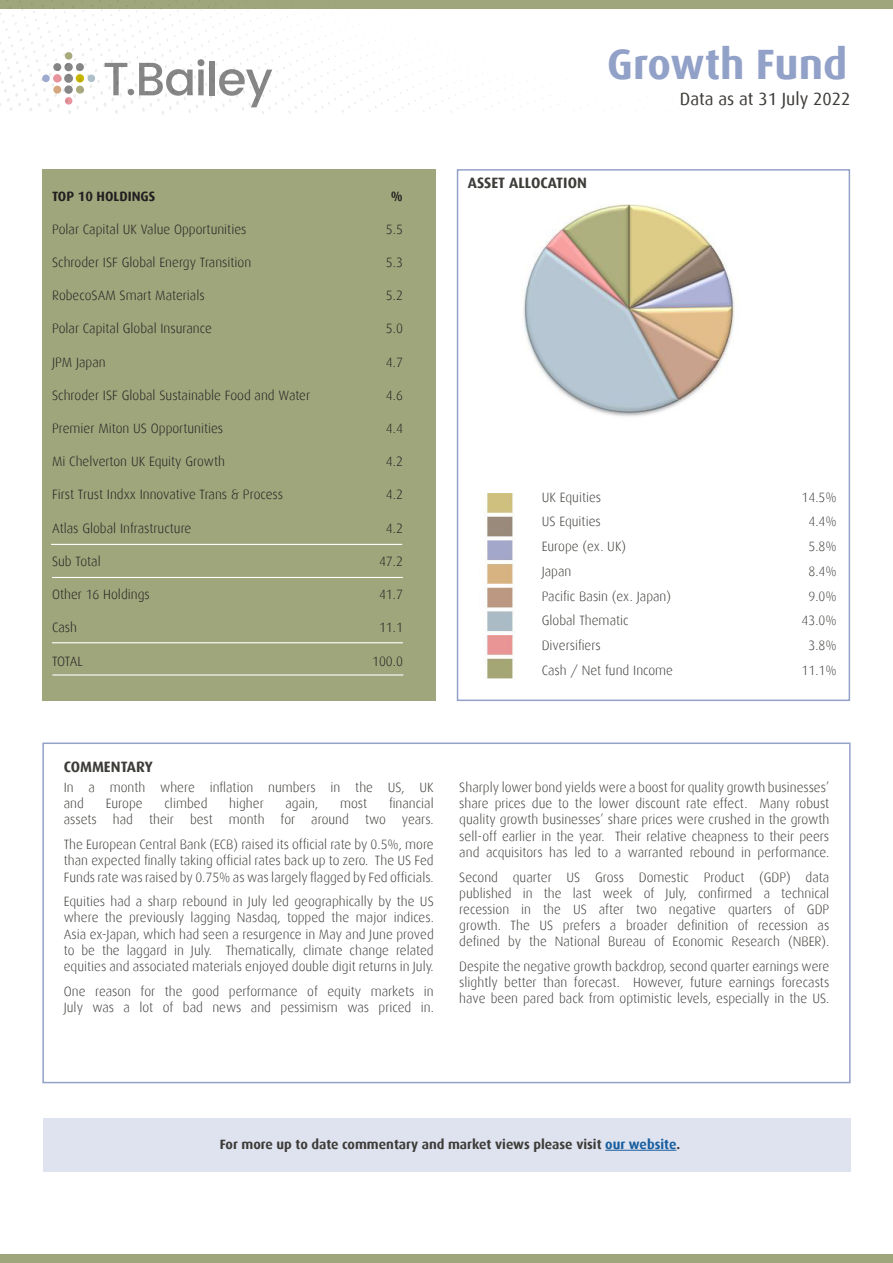
<style>
.page{position:relative;width:893px;height:1263px;background:#fff}
.page>*{position:absolute;margin:0;border:0;box-sizing:border-box;transform-origin:0 0}
.t1{font:700 42.45px "Dax";color:#92a1c8}
.t2{font:17.55px "Dax";color:#3e3c39}
.t3{font:700 15px "Dax";color:#3e3c39}
.t4{font:300 13.5px/16.2px "Dax";color:#3e3c39;text-align:justify}
.t5{font:300 13.5px "Dax";color:#231f20}
.t6{font:700 13.5px "Dax";color:#3e3c39}
.t7{font:700 13.5px "Dax";color:#231f20}
.s1{color:#175d9e}
</style>
<div class="page">
<div style="left:42px;top:169px;width:393px;height:532px;background:#9fa67c"></div>
<hr style="left:52px;top:577px;width:351px;height:1px;background:#fff">
<hr style="left:52px;top:642px;width:351px;height:1px;background:#fff">
<hr style="left:51px;top:544px;width:351px;height:1px;background:#fff">
<hr style="left:52px;top:674px;width:351px;height:1px;background:#fff">
<div style="left:0;top:1254px;width:893px;height:9px;background:#9fa67c"></div>
<div style="left:43px;top:1118px;width:807px;height:53px;background:#dfe3ef"></div>
<hr style="left:605px;top:1150px;width:71px;height:1px;background:#175d9e">
<div style="left:42px;top:742px;width:809px;height:341px;border:2px solid #92a1c8"></div>
<div style="left:0;top:0;width:893px;height:9px;background:#9fa67c"></div>
<img style="left:485px;top:493px;width:30px;height:186px">
<svg style="left:297px;top:19px;width:412px;height:94px"></svg>
<svg style="left:0;top:0;width:297px;height:115px"></svg>
<div style="left:457px;top:169px;width:393px;height:532px;border:2px solid #92a1c8"></div>
<img style="left:523px;top:204px;width:212px;height:213px">
<p class="t1" style="left:607px;top:41px;width:242px">Growth Fund</p>
<p class="t7" style="left:52px;top:188px;width:105px">TOP 10 HOLDINGS</p>
<p class="t7" style="left:391px;top:188px;width:13px">%</p>
<p class="t5" style="left:52px;top:222px;width:196px">Polar Capital UK Value Opportunities</p>
<p class="t5" style="left:386px;top:222px;width:18px">5.5</p>
<p class="t5" style="left:52px;top:255px;width:201px">Schroder ISF Global Energy Transition</p>
<p class="t5" style="left:386px;top:255px;width:18px">5.3</p>
<p class="t5" style="left:52px;top:288px;width:154px">RobecoSAM Smart Materials</p>
<p class="t5" style="left:386px;top:288px;width:18px">5.2</p>
<p class="t5" style="left:52px;top:321px;width:161px">Polar Capital Global Insurance</p>
<p class="t5" style="left:386px;top:321px;width:18px">5.0</p>
<p class="t5" style="left:52px;top:355px;width:55px">JPM Japan</p>
<p class="t5" style="left:386px;top:355px;width:18px">4.7</p>
<p class="t5" style="left:52px;top:388px;width:260px">Schroder ISF Global Sustainable Food and Water</p>
<p class="t5" style="left:386px;top:388px;width:18px">4.6</p>
<p class="t5" style="left:52px;top:421px;width:173px">Premier Miton US Opportunities</p>
<p class="t5" style="left:386px;top:421px;width:18px">4.4</p>
<p class="t5" style="left:52px;top:454px;width:174px">Mi Chelverton UK Equity Growth</p>
<p class="t5" style="left:386px;top:454px;width:18px">4.2</p>
<p class="t5" style="left:52px;top:487px;width:232px">First Trust Indxx Innovative Trans &amp; Process</p>
<p class="t5" style="left:386px;top:487px;width:18px">4.2</p>
<p class="t5" style="left:52px;top:521px;width:141px">Atlas Global Infrastructure</p>
<p class="t5" style="left:386px;top:521px;width:18px">4.2</p>
<p class="t5" style="left:52px;top:554px;width:50px">Sub Total</p>
<p class="t5" style="left:379px;top:554px;width:25px">47.2</p>
<p class="t5" style="left:52px;top:587px;width:99px">Other 16 Holdings</p>
<p class="t5" style="left:379px;top:587px;width:25px">41.7</p>
<p class="t5" style="left:52px;top:620px;width:27px">Cash</p>
<p class="t5" style="left:379px;top:620px;width:25px">11.1</p>
<p class="t5" style="left:52px;top:653px;width:32px">TOTAL</p>
<p class="t5" style="left:372px;top:653px;width:32px">100.0</p>
<p class="t3" style="left:468px;top:174px;width:121px">ASSET ALLOCATION</p>
<p class="t2" style="left:680px;top:89px;width:172px">Data as at 31 July 2022</p>
<p class="t4" style="left:542px;top:489px;width:61px">UK Equities</p>
<p class="t4" style="left:802px;top:489px;width:37px">14.5%</p>
<p class="t4" style="left:542px;top:514px;width:61px">US Equities</p>
<p class="t4" style="left:808px;top:514px;width:30px">4.4%</p>
<p class="t4" style="left:542px;top:538px;width:86px">Europe (ex. UK)</p>
<p class="t4" style="left:808px;top:538px;width:30px">5.8%</p>
<p class="t4" style="left:542px;top:563px;width:31px">Japan</p>
<p class="t4" style="left:808px;top:563px;width:30px">8.4%</p>
<p class="t4" style="left:542px;top:588px;width:131px">Pacific Basin (ex. Japan)</p>
<p class="t4" style="left:808px;top:588px;width:30px">9.0%</p>
<p class="t4" style="left:542px;top:613px;width:88px">Global Thematic</p>
<p class="t4" style="left:802px;top:613px;width:37px">43.0%</p>
<p class="t4" style="left:542px;top:637px;width:61px">Diversifiers</p>
<p class="t4" style="left:808px;top:637px;width:30px">3.8%</p>
<p class="t4" style="left:542px;top:662px;width:133px">Cash / Net fund Income</p>
<p class="t4" style="left:802px;top:662px;width:37px">11.1%</p>
<p class="t3" style="left:64px;top:758px;width:91px">COMMENTARY</p>
<p class="t4" style="left:64px;top:779px;width:371px">In a month where inflation numbers in the US, UK and</p>
<p class="t4" style="left:64px;top:795px;width:371px;text-align:right">financial<br>assets had their best month for around two years.</p>
<p class="t4" style="left:64px;top:836px;width:371px">The European Central Bank (ECB) raised its official rate by 0.5%, more than expected finally taking official rates back up to zero. The US Fed Funds rate was raised by 0.75% as was largely flagged by Fed officials.</p>
<p class="t4" style="left:64px;top:893px;width:372px">Equities had a sharp rebound in July led geographically by the US where the previously lagging Nasdaq, topped the major indices.<br>Asia ex-Japan, which had seen a resurgence in May and June proved to be the laggard in July. Thematically, climate change related equities and associated materials enjoyed double digit returns in July.</p>
<p class="t4" style="left:64px;top:983px;width:372px">One reason for the good performance of equity markets in<br>July was a lot of bad news and pessimism was priced in.</p>
<p class="t4" style="left:106px;top:795px;width:39px">Europe</p>
<p class="t4" style="left:164px;top:795px;width:44px">climbed</p>
<p class="t4" style="left:229px;top:795px;width:36px">higher</p>
<p class="t4" style="left:286px;top:795px;width:34px">again,</p>
<p class="t4" style="left:340px;top:795px;width:29px">most</p>
<p class="t4" style="left:459px;top:779px;width:372px">Sharply lower bond yields were a boost for quality growth businesses’ share prices due to the lower discount rate effect. Many robust quality growth businesses’ share prices were crushed in the growth sell-off earlier in the year. Their relative cheapness to their peers and acquisitors has led to a warranted rebound in performance.</p>
<p class="t4" style="left:459px;top:869px;width:372px">Second quarter US Gross Domestic Product (GDP) data published in the last week of July, confirmed a technical recession in the US after two negative quarters of GDP growth. The US prefers a broader definition of recession as defined by the National Bureau of Economic Research (NBER).</p>
<p class="t4" style="left:459px;top:958px;width:371px">Despite the negative growth backdrop, second quarter earnings were slightly better than forecast. However, future earnings forecasts have been pared back from optimistic levels, especially in the US.</p>
<p class="t6" style="left:220px;top:1137px;width:462px">For more up to date commentary and market views please visit <span class="s1">our website</span>.</p>
</div>
